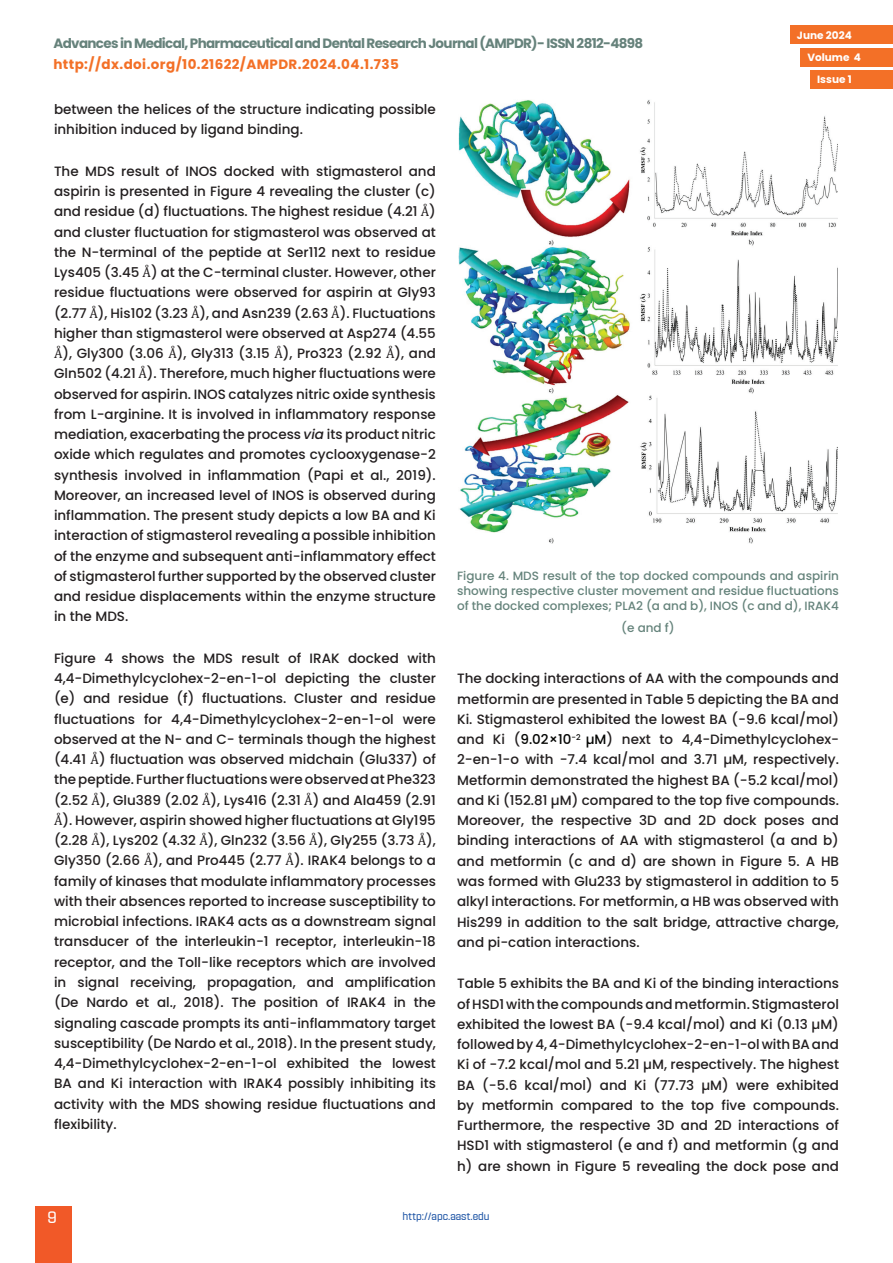
<style>
.page{position:relative;width:893px;height:1263px;background:#fff}
.page>*{position:absolute;margin:0;border:0;box-sizing:border-box;transform-origin:0 0}
.t1{font:semi-condensed 16.5px "Navine Demo";color:#fff}
.t2{font:500 13.5px/20.2px "Poppins";color:#231f20;text-align:justify}
.t3{font:700 13.5px "Poppins";letter-spacing:-.05em;color:#66827b}
.t4{font:700 13.5px "Poppins";letter-spacing:.03em;color:#f37027}
.t5{font:500 12px/15px "Poppins";color:#65837b;text-align:justify}
.t6{font:700 10.5px "Poppins";color:#fff}
.t7{font:semi-condensed 10.5px "Navine Demo";color:#2056a6}
.s1{font-family:"Cambria Math";font-weight:400}
.s2{font-style:italic}
.s3{color:#040503}
</style>
<div class="page">
<div style="left:35px;top:1206px;width:36px;height:57px;background:#f15928"></div>
<div style="left:800px;top:48px;width:93px;height:18px;background:#f37027"></div>
<div style="left:810px;top:70px;width:83px;height:19px;background:#f37027"></div>
<div style="left:790px;top:26px;width:103px;height:18px;background:#f37027"></div>
<img style="left:458px;top:100px;width:380px;height:444px">
<p class="t6" style="left:797px;top:29px;width:56px">June 2024</p>
<p class="t6" style="left:817px;top:74px;width:36px">Issue 1</p>
<p class="t3" style="left:53px;top:36px;width:591px">Advances in Medical, Pharmaceutical and Dental Research Journal (AMPDR)- ISSN 2812-4898</p>
<p class="t4" style="left:53px;top:56px;width:347px">http://dx.doi.org/10.21622/AMPDR.2024.04.1.735</p>
<p class="t6" style="left:807px;top:51px;width:55px">Volume 4</p>
<p class="t2" style="left:54px;top:99px;width:383px">between the helices of the structure indicating possible inhibition induced by ligand binding.</p>
<p class="t2" style="left:54px;top:161px;width:383px">The MDS result of INOS docked with stigmasterol and aspirin is presented in Figure 4 revealing the cluster (c) and residue (d) fluctuations. The highest residue (4.21 <span class="s1">Å</span>) and cluster fluctuation for stigmasterol was observed at the N-terminal of the peptide at Ser112 next to residue Lys405 (3.45 <span class="s1">Å</span>) at the C-terminal cluster. However, other residue fluctuations were observed for aspirin at Gly93 (2.77 <span class="s1">Å</span>), His102 (3.23 <span class="s1">Å</span>), and Asn239 (2.63 <span class="s1">Å</span>). Fluctuations higher than stigmasterol were observed at Asp274 (4.55<br><span class="s1">Å</span>), Gly300 (3.06 <span class="s1">Å</span>), Gly313 (3.15 <span class="s1">Å</span>), Pro323 (2.92 <span class="s1">Å</span>), and Gln502 (4.21 <span class="s1">Å</span>). Therefore, much higher fluctuations were observed for aspirin. INOS catalyzes nitric oxide synthesis from L-arginine. It is involved in inflammatory response mediation, exacerbating the process <span class="s2">via</span> its product nitric oxide which regulates and promotes cyclooxygenase-2 synthesis involved in inflammation (Papi et al., 2019).<br>Moreover, an increased level of INOS is observed during inflammation. The present study depicts a low BA and Ki interaction of stigmasterol revealing a possible inhibition of the enzyme and subsequent anti-inflammatory effect of stigmasterol further supported by the observed cluster and residue displacements within the enzyme structure in the MDS.</p>
<p class="t2" style="left:54px;top:648px;width:383px">Figure 4 shows the MDS result of IRAK docked with 4,4-Dimethylcyclohex-2-en-1-ol depicting the cluster (e) and residue (f) fluctuations. Cluster and residue fluctuations for 4,4-Dimethylcyclohex-2-en-1-ol were observed at the N- and C- terminals though the highest (4.41 <span class="s1">Å</span>) fluctuation was observed midchain (Glu337) of the peptide. Further fluctuations were observed at Phe323 (2.52 <span class="s1">Å</span>), Glu389 (2.02 <span class="s1">Å</span>), Lys416 (2.31 <span class="s1">Å</span>) and Ala459 (2.91<br><span class="s1">Å</span>). However, aspirin showed higher fluctuations at Gly195 (2.28 <span class="s1">Å</span>), Lys202 (4.32 <span class="s1">Å</span>), Gln232 (3.56 <span class="s1">Å</span>), Gly255 (3.73 <span class="s1">Å</span>), Gly350 (2.66 <span class="s1">Å</span>), and Pro445 (2.77 <span class="s1">Å</span>). IRAK4 belongs to a family of kinases that modulate inflammatory processes with their absences reported to increase susceptibility to microbial infections. IRAK4 acts as a downstream signal transducer of the interleukin-1 receptor, interleukin-18 receptor, and the Toll-like receptors which are involved in signal receiving, propagation, and amplification (De Nardo et al., 2018). The position of IRAK4 in the signaling cascade prompts its anti-inflammatory target susceptibility (De Nardo et al., 2018). In the present study, 4,4-Dimethylcyclohex-2-en-1-ol exhibited the lowest BA and Ki interaction with IRAK4 possibly inhibiting its activity with the MDS showing residue fluctuations and flexibility.</p>
<p class="t5" style="left:457px;top:568px;width:383px">Figure 4. MDS result of the top docked compounds and aspirin showing respective cluster movement and residue fluctuations of the docked complexes; PLA2 (a and b), INOS (c and d), IRAK4</p>
<p class="t5" style="left:621px;top:620px;width:55px">(e and f)</p>
<p class="t2" style="left:457px;top:669px;width:383px">The docking interactions of AA with the compounds and metformin are presented in Table 5 depicting the BA and Ki. Stigmasterol exhibited the lowest BA (-9.6 kcal/mol) and Ki (<span class="s3">9.02×10</span><sup>-2</sup> <span class="s3">µM</span>) next to 4,4-Dimethylcyclohex-2-en-1-o with -7.4 kcal/mol and 3.71 µM, respectively.<br>Metformin demonstrated the highest BA (-5.2 kcal/mol) and Ki (152.81 µM) compared to the top five compounds.<br>Moreover, the respective 3D and 2D dock poses and binding interactions of AA with stigmasterol (a and b) and metformin (c and d) are shown in Figure 5. A HB was formed with Glu233 by stigmasterol in addition to 5 alkyl interactions. For metformin, a HB was observed with His299 in addition to the salt bridge, attractive charge, and pi-cation interactions.</p>
<p class="t2" style="left:457px;top:973px;width:383px">Table 5 exhibits the BA and Ki of the binding interactions of HSD1 with the compounds and metformin. Stigmasterol exhibited the lowest BA (-9.4 kcal/mol) and Ki (0.13 µM) followed by 4, 4-Dimethylcyclohex-2-en-1-ol with BA and Ki of -7.2 kcal/mol and 5.21 µM, respectively. The highest BA (-5.6 kcal/mol) and Ki (77.73 µM) were exhibited by metformin compared to the top five compounds.<br>Furthermore, the respective 3D and 2D interactions of HSD1 with stigmasterol (e and f) and metformin (g and h) are shown in Figure 5 revealing the dock pose and</p>
<p class="t1" style="left:48px;top:1208px;width:11px">9</p>
<p class="t7" style="left:402px;top:1211px;width:89px">http://apc.aast.edu</p>
</div>
